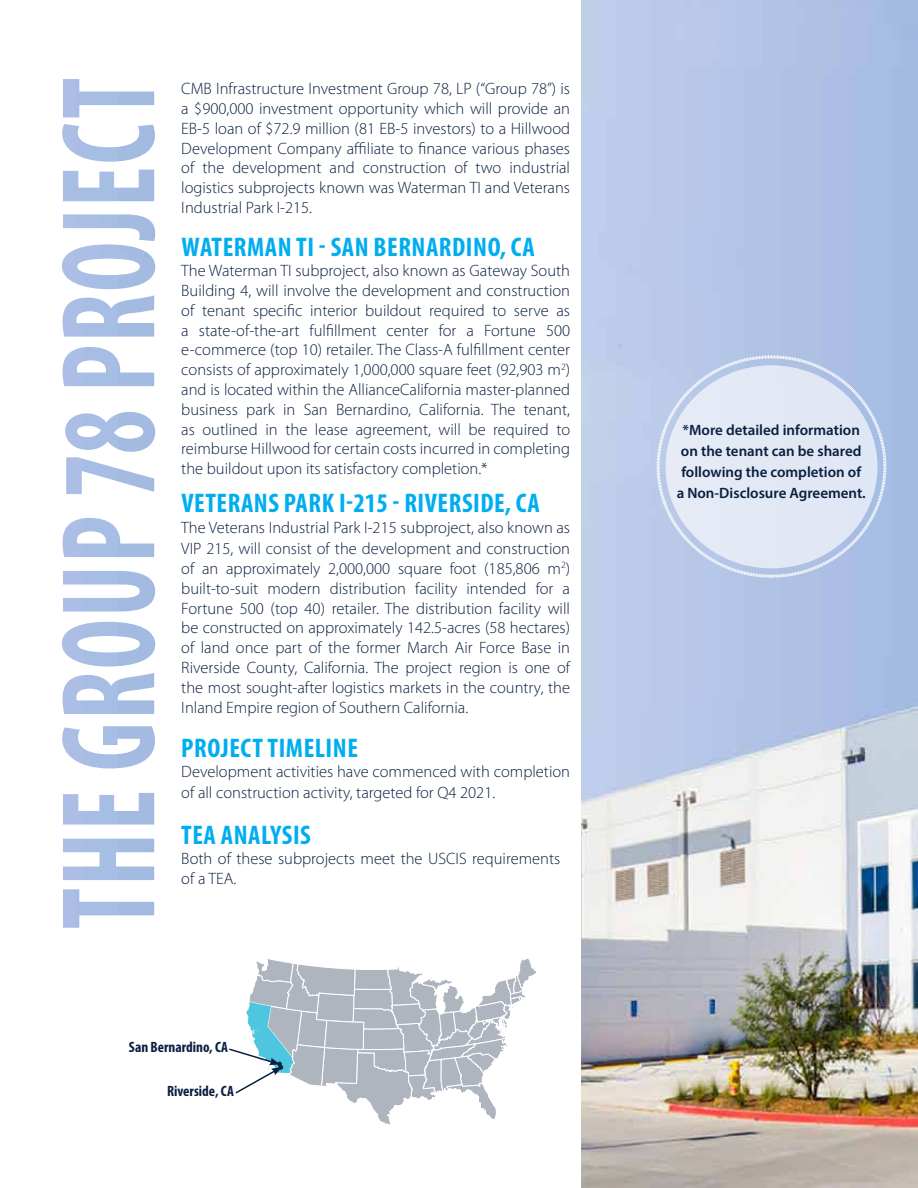
<style>
.page{position:relative;width:918px;height:1188px;background:#fff}
.page>*{position:absolute;margin:0;border:0;box-sizing:border-box;transform-origin:0 0}
.t1{font:700 condensed 27px "Myriad Pro";letter-spacing:.02em;color:#00aeef}
.t2{font:300 16.5px/19.8px "Myriad Pro";color:#091f40;text-align:justify}
.t3{font:600 15px/21px "Myriad Pro";color:#091f40;text-align:center}
.t4{font:700 condensed 15px "Myriad Pro";color:#091f40}
</style>
<div class="page">
<img style="left:581px;top:0;width:337px;height:1188px">
<svg style="left:62px;top:79px;width:94px;height:849px"></svg>
<svg style="left:229px;top:959px;width:307px;height:166px"></svg>
<svg style="left:656px;top:355px;width:231px;height:223px;background:#d3ddf0"></svg>
<p class="t2" style="left:181px;top:79px;width:390px">CMB Infrastructure Investment Group 78, LP (“Group 78”) is a $900,000 investment opportunity which will provide an EB-5 loan of $72.9 million (81 EB-5 investors) to a Hillwood Development Company affiliate to finance various phases of the development and construction of two industrial logistics subprojects known was Waterman TI and Veterans Industrial Park I-215.</p>
<h1 class="t1" style="left:182px;top:231px;width:355px">WATERMAN TI - SAN BERNARDINO, CA</h1>
<p class="t2" style="left:181px;top:261px;width:390px">The Waterman TI subproject, also known as Gateway South Building 4, will involve the development and construction of tenant specific interior buildout required to serve as a state-of-the-art fulfillment center for a Fortune 500 e-commerce (top 10) retailer. The Class-A fulfillment center consists of approximately 1,000,000 square feet (92,903 m<sup>2</sup>) and is located within the AllianceCalifornia master-planned business park in San Bernardino, California. The tenant, as outlined in the lease agreement, will be required to reimburse Hillwood for certain costs incurred in completing the buildout upon its satisfactory completion.*</p>
<h1 class="t1" style="left:182px;top:486px;width:360px">VETERANS PARK I-215 - RIVERSIDE, CA</h1>
<p class="t2" style="left:181px;top:518px;width:390px">The Veterans Industrial Park I-215 subproject, also known as VIP 215, will consist of the development and construction of an approximately 2,000,000 square foot (185,806 m<sup>2</sup>) built-to-suit modern distribution facility intended for a Fortune 500 (top 40) retailer. The distribution facility will be constructed on approximately 142.5-acres (58 hectares) of land once part of the former March Air Force Base in Riverside County, California. The project region is one of the most sought-after logistics markets in the country, the Inland Empire region of Southern California.</p>
<h1 class="t1" style="left:181px;top:731px;width:178px">PROJECT TIMELINE</h1>
<p class="t2" style="left:181px;top:761px;width:390px;line-height:21px">Development activities have commenced with completion of all construction activity, targeted for Q4 2021.</p>
<h1 class="t1" style="left:181px;top:818px;width:131px">TEA ANALYSIS</h1>
<p class="t2" style="left:181px;top:849px;width:381px">Both of these subprojects meet the USCIS requirements of a TEA.</p>
<p class="t4" style="left:129px;top:1038px;width:101px">San Bernardino, CA</p>
<p class="t4" style="left:167px;top:1082px;width:68px">Riverside, CA</p>
<p class="t3" style="left:677px;top:419px;width:191px">*More detailed information on the tenant can be shared following the completion of a Non-Disclosure Agreement.</p>
</div>
